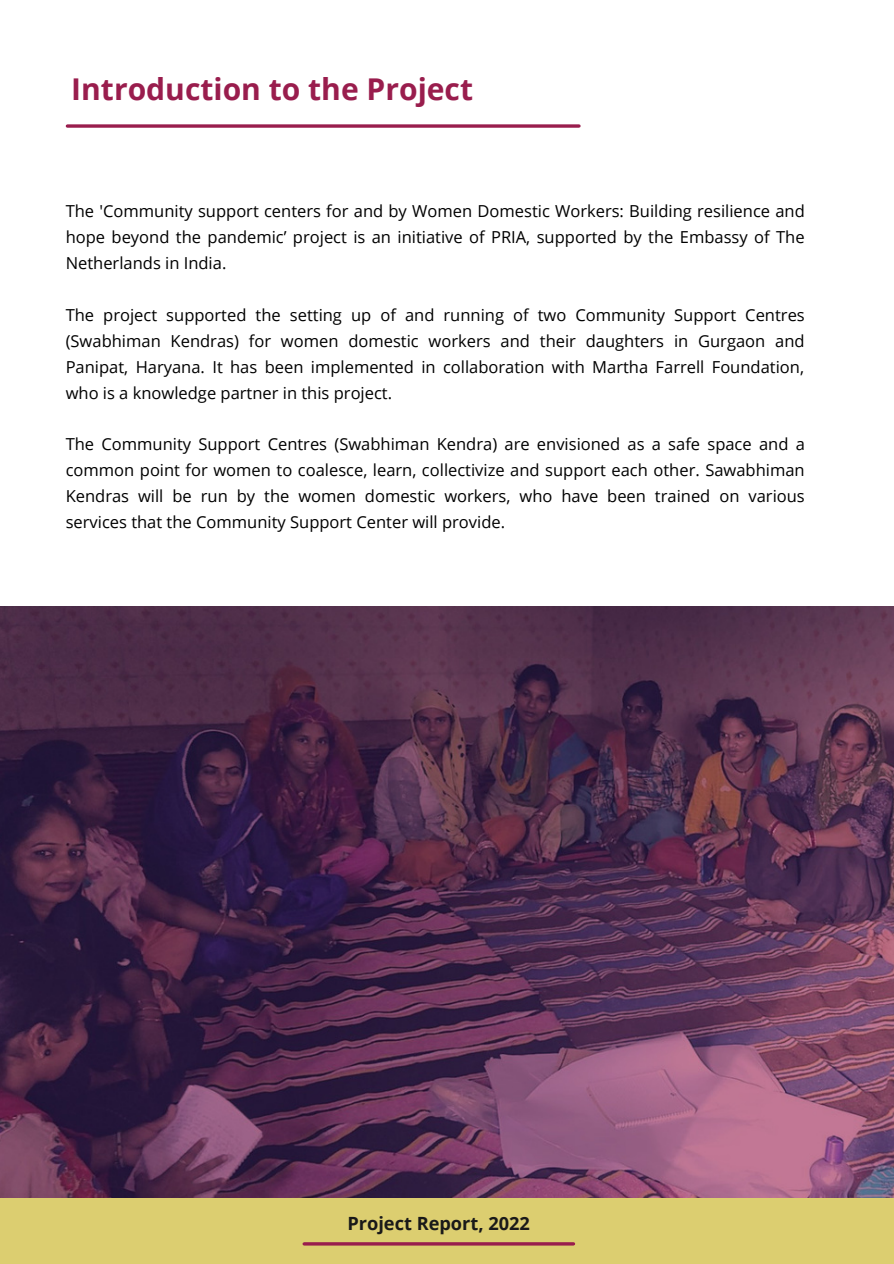
<style>
.page{position:relative;width:894px;height:1264px;background:#fff}
.page>*{position:absolute;margin:0;border:0;box-sizing:border-box;transform-origin:0 0}
.t1{font:700 30px "Open Sans";color:#991d4d}
.t2{font:700 18.15px "Open Sans";color:#191919}
.t3{font:16.5px/26px "Open Sans";color:#000;text-align:justify}
</style>
<div class="page">
<svg style="left:67px;top:124px;width:512px;height:4px;background:#a83f68"></svg>
<img style="left:0;top:606px;width:893px;height:592px">
<div style="left:0;top:1198px;width:893px;height:65px;background:#dcce70"></div>
<hr style="left:304px;top:1242px;width:269px;height:3px;background:#991d4d">
<h1 class="t1" style="left:71px;top:68px;width:403px">Introduction to the Project</h1>
<p class="t3" style="left:66px;top:198px;width:740px">The 'Community support centers for and by Women Domestic Workers: Building resilience and hope beyond the pandemic’ project is an initiative of PRIA, supported by the Embassy of The Netherlands in India.</p>
<p class="t3" style="left:66px;top:301px;width:740px">The project supported the setting up of and running of two Community Support Centres (Swabhiman Kendras) for women domestic workers and their daughters in Gurgaon and Panipat, Haryana. It has been implemented in collaboration with Martha Farrell Foundation, who is a knowledge partner in this project.</p>
<p class="t3" style="left:66px;top:431px;width:740px">The Community Support Centres (Swabhiman Kendra) are envisioned as a safe space and a common point for women to coalesce, learn, collectivize and support each other. Sawabhiman Kendras will be run by the women domestic workers, who have been trained on various services that the Community Support Center will provide.</p>
<p class="t2" style="left:347px;top:1210px;width:184px">Project Report, 2022</p>
</div>
